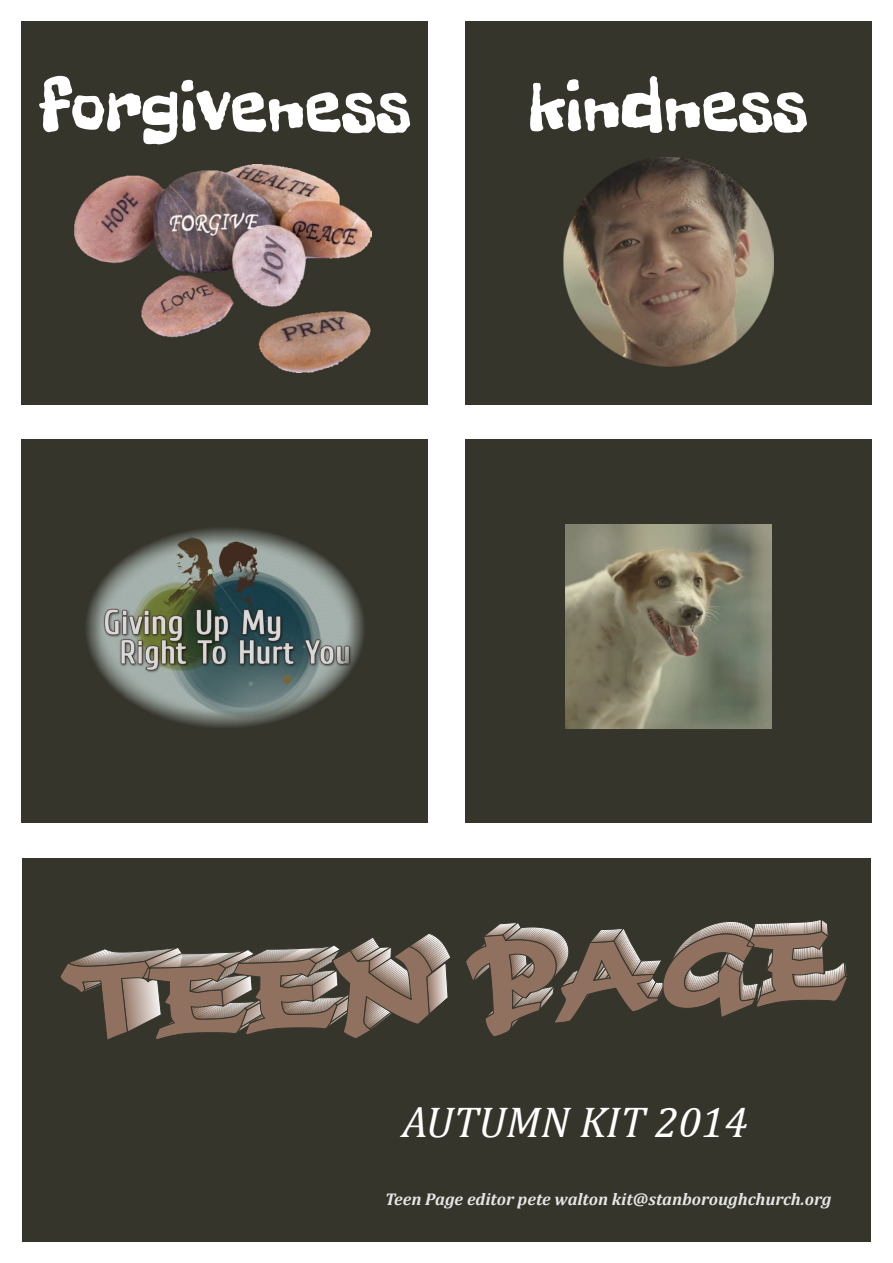
<style>
.page{position:relative;width:893px;height:1263px;background:#fff}
.page>*{position:absolute;margin:0;border:0;box-sizing:border-box;transform-origin:0 0}
.t1{font:75px "Freckle Face";color:#fff}
.t2{font:italic 43.35px "Cambria";color:#fff}
.t3{font:italic 700 17.1px "Cambria";color:#e6e6e6}
</style>
<div class="page">
<div style="left:22px;top:858px;width:848px;height:383px;background:#35352b"></div>
<div style="left:465px;top:439px;width:407px;height:384px;background:#35352b"></div>
<div style="left:22px;top:439px;width:406px;height:384px;background:#35352b"></div>
<div style="left:465px;top:21px;width:407px;height:383px;background:#35352b"></div>
<div style="left:22px;top:21px;width:406px;height:383px;background:#35352b"></div>
<svg style="left:491px;top:919px;width:337px;height:12px"></svg>
<svg style="left:60px;top:931px;width:787px;height:108px"></svg>
<img style="left:563px;top:158px;width:211px;height:208px">
<img style="left:75px;top:165px;width:296px;height:208px">
<img style="left:566px;top:524px;width:206px;height:205px">
<img style="left:86px;top:528px;width:278px;height:200px">
<h1 class="t1" style="left:39px;top:60px;width:373px">forgiveness</h1>
<h1 class="t1" style="left:528px;top:60px;width:281px">kindness</h1>
<h2 class="t2" style="left:402px;top:1103px;width:347px">AUTUMN KIT 2014</h2>
<p class="t3" style="left:385px;top:1191px;width:448px">Teen Page editor pete walton kit@stanboroughchurch.org</p>
</div>
